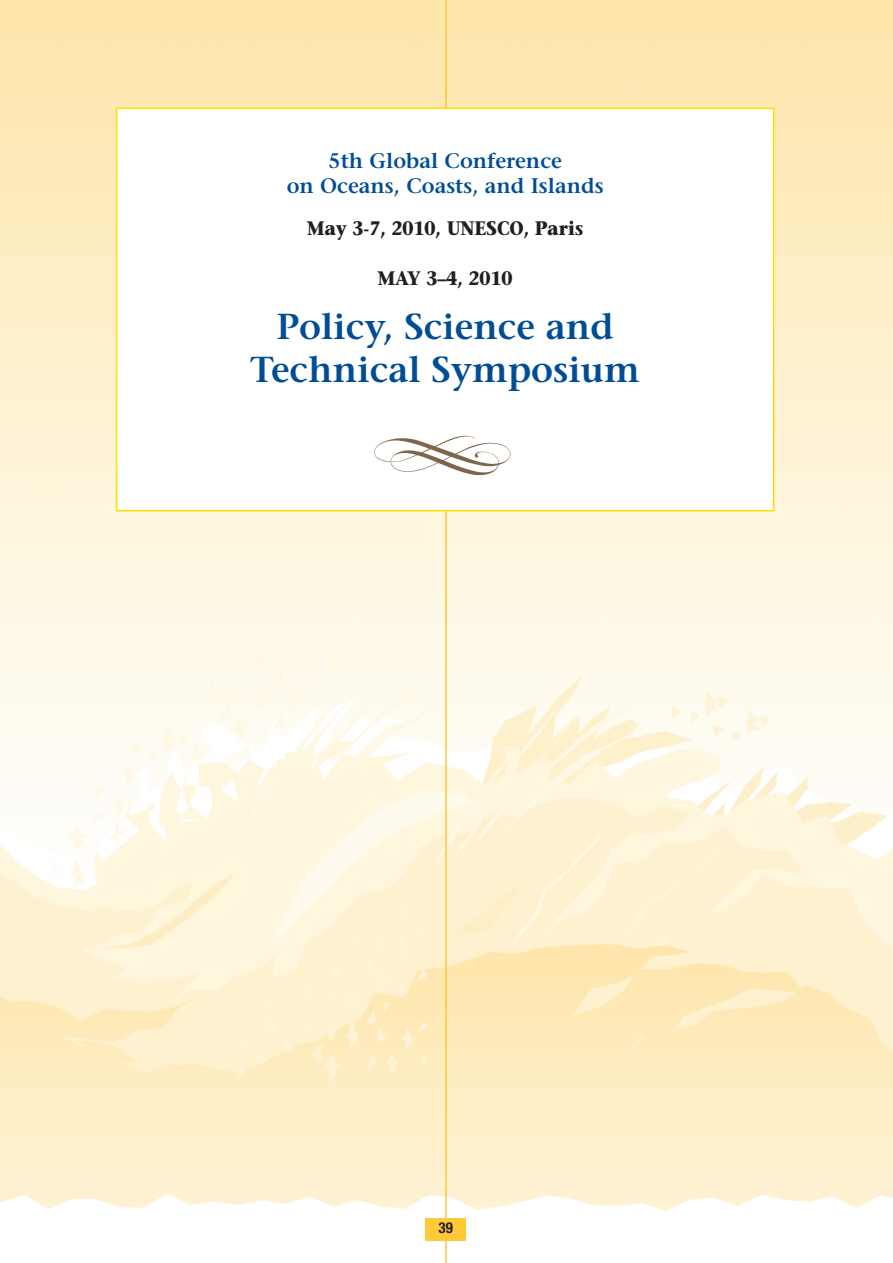
<style>
.page{position:relative;width:893px;height:1263px;background:#fff}
.page>*{position:absolute;margin:0;border:0;box-sizing:border-box;transform-origin:0 0}
.t1{font:600 36px/43.2px "Stone Serif";color:#014d95;text-align:center}
.t2{font:600 21px/25.2px "Stone Serif";color:#014d95;text-align:center}
.t3{font:700 19.5px "Stone Serif";color:#231f20;scale:.9 1}
.t4{font:700 condensed 15px "Helvetica Neue";color:#231f20}
</style>
<div class="page">
<img style="left:0;top:0;width:893px;height:1211px">
<hr style="left:445px;top:0;width:2px;height:1263px;background:#ffc938">
<div style="left:426px;top:1218px;width:40px;height:22px;background:#ffc938"></div>
<div style="left:117px;top:109px;width:656px;height:401px;background:#fff"></div>
<div style="left:116px;top:108px;width:658px;height:403px;border:2px solid #ffdd01"></div>
<img style="left:374px;top:435px;width:137px;height:41px">
<p class="t2" style="left:287px;top:150px;width:318px">5th Global Conference<br>on Oceans, Coasts, and Islands</p>
<p class="t3" style="left:307px;top:221px;width:308px">May 3-7, 2010, UNESCO, Paris</p>
<p class="t3" style="left:378px;top:271px;width:151px">MAY 3–4, 2010</p>
<h1 class="t1" style="left:250px;top:309px;width:391px">Policy, Science and<br>Technical Symposium</h1>
<p class="t4" style="left:439px;top:1222px;width:16px">39</p>
</div>
